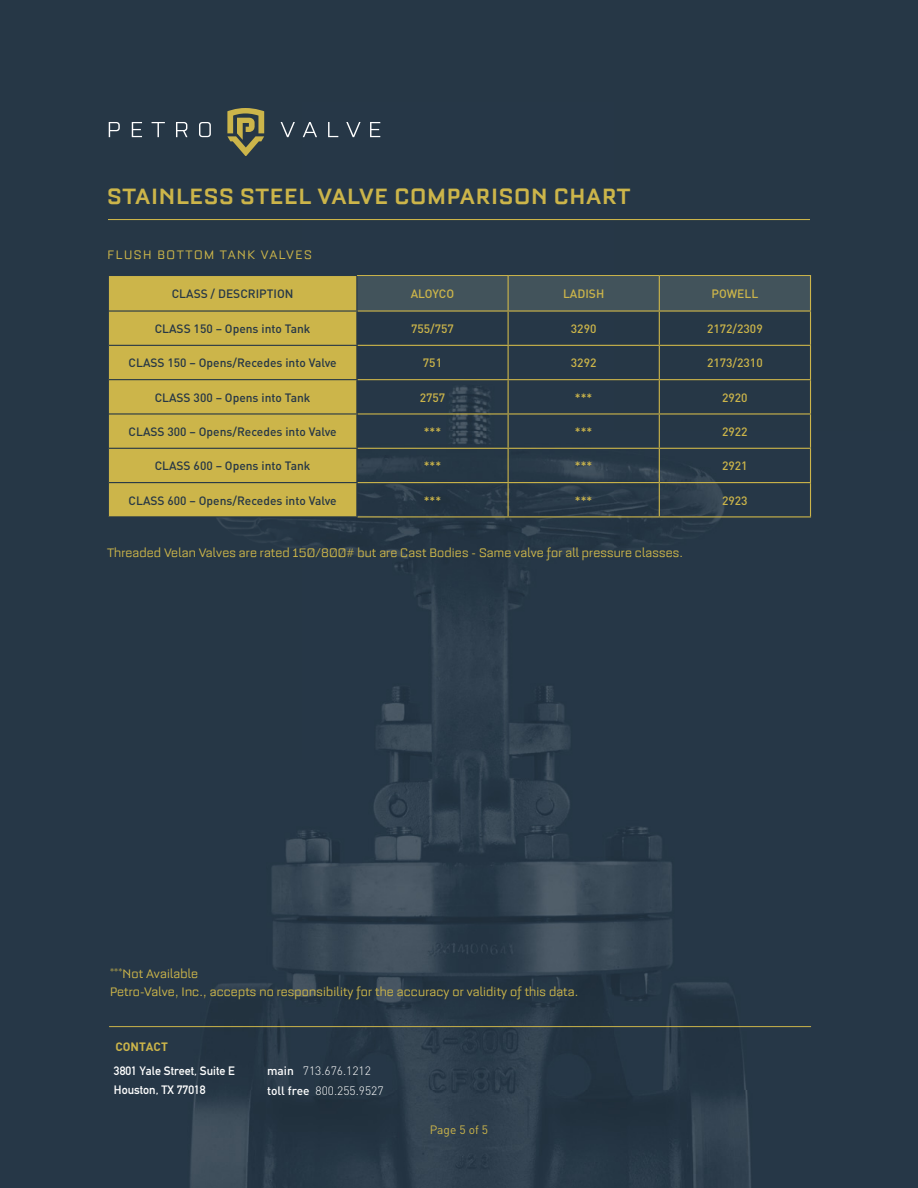
<style>
.page{position:relative;width:918px;height:1188px;background:#263746}
.page>*{position:absolute;margin:0;border:0;box-sizing:border-box;transform-origin:0 0}
.t1{font:700 27px "Bourgeois";letter-spacing:.025em;color:#ccb54a}
.t2{font:15px/18px "Bourgeois";letter-spacing:.01em;color:#ccb54a}
.t3{font:15px "Bourgeois";letter-spacing:.1em;color:#ccb54a}
.t4{font:500 12px "DIN";color:#263746}
.t5{font:500 12px "DIN";color:#ccb54a}
.t6{font:300 12px/19.5px "DIN";color:#fff}
.t7{font:700 12px/18.5px "DIN Alternate";color:#fff}
.t8{font:12px "DIN";color:#ccb54a}
.t9{font:700 12px "DIN";color:#ccb54a}
.s1{font-weight:500}
</style>
<div class="page">
<img style="left:108px;top:122px;width:704px;height:1066px">
<svg style="left:109px;top:108px;width:271px;height:48px"></svg>
<hr style="left:108px;top:219px;width:702px;height:1px;background:#ccb54a">
<div style="left:109px;top:276px;width:247px;height:240px;background:#ccb54a"></div>
<div style="left:357px;top:276px;width:453px;height:34px;background:#42535b"></div>
<hr style="left:508px;top:276px;width:1px;height:34px;background:#ccb54a">
<hr style="left:659px;top:276px;width:1px;height:34px;background:#ccb54a">
<hr style="left:810px;top:276px;width:1px;height:34px;background:#ccb54a">
<hr style="left:357px;top:310px;width:151px;height:2px;background:#ccb54a">
<hr style="left:508px;top:310px;width:151px;height:2px;background:#ccb54a">
<hr style="left:508px;top:312px;width:1px;height:33px;background:#ccb54a">
<hr style="left:659px;top:310px;width:152px;height:2px;background:#ccb54a">
<hr style="left:659px;top:312px;width:1px;height:33px;background:#ccb54a">
<hr style="left:810px;top:312px;width:1px;height:33px;background:#ccb54a">
<hr style="left:357px;top:345px;width:151px;height:1px;background:#ccb54a">
<hr style="left:508px;top:345px;width:151px;height:1px;background:#ccb54a">
<hr style="left:508px;top:346px;width:1px;height:33px;background:#ccb54a">
<hr style="left:659px;top:345px;width:152px;height:1px;background:#ccb54a">
<hr style="left:659px;top:346px;width:1px;height:33px;background:#ccb54a">
<hr style="left:810px;top:346px;width:1px;height:33px;background:#ccb54a">
<hr style="left:357px;top:379px;width:151px;height:1px;background:#ccb54a">
<hr style="left:508px;top:379px;width:151px;height:1px;background:#ccb54a">
<hr style="left:508px;top:380px;width:1px;height:33px;background:#ccb54a">
<hr style="left:659px;top:379px;width:152px;height:1px;background:#ccb54a">
<hr style="left:659px;top:380px;width:1px;height:33px;background:#ccb54a">
<hr style="left:810px;top:380px;width:1px;height:33px;background:#ccb54a">
<hr style="left:357px;top:413px;width:151px;height:2px;background:#ccb54a">
<hr style="left:508px;top:413px;width:151px;height:2px;background:#ccb54a">
<hr style="left:508px;top:415px;width:1px;height:33px;background:#ccb54a">
<hr style="left:659px;top:413px;width:152px;height:2px;background:#ccb54a">
<hr style="left:659px;top:415px;width:1px;height:33px;background:#ccb54a">
<hr style="left:810px;top:415px;width:1px;height:33px;background:#ccb54a">
<hr style="left:357px;top:448px;width:151px;height:1px;background:#ccb54a">
<hr style="left:508px;top:448px;width:151px;height:1px;background:#ccb54a">
<hr style="left:508px;top:449px;width:1px;height:33px;background:#ccb54a">
<hr style="left:659px;top:448px;width:152px;height:1px;background:#ccb54a">
<hr style="left:659px;top:449px;width:1px;height:33px;background:#ccb54a">
<hr style="left:810px;top:449px;width:1px;height:33px;background:#ccb54a">
<hr style="left:357px;top:482px;width:151px;height:1px;background:#ccb54a">
<hr style="left:508px;top:482px;width:151px;height:1px;background:#ccb54a">
<hr style="left:508px;top:483px;width:1px;height:33px;background:#ccb54a">
<hr style="left:659px;top:482px;width:152px;height:1px;background:#ccb54a">
<hr style="left:659px;top:483px;width:1px;height:33px;background:#ccb54a">
<hr style="left:810px;top:483px;width:1px;height:33px;background:#ccb54a">
<hr style="left:357px;top:516px;width:151px;height:1px;background:#ccb54a">
<hr style="left:508px;top:516px;width:151px;height:1px;background:#ccb54a">
<hr style="left:659px;top:516px;width:152px;height:1px;background:#ccb54a">
<hr style="left:357px;top:275px;width:151px;height:1px;background:#ccb54a">
<hr style="left:508px;top:275px;width:151px;height:1px;background:#ccb54a">
<hr style="left:659px;top:275px;width:152px;height:1px;background:#ccb54a">
<hr style="left:108px;top:275px;width:249px;height:1px;background:#263746">
<hr style="left:108px;top:276px;width:1px;height:35px;background:#263746">
<hr style="left:108px;top:311px;width:1px;height:34px;background:#263746">
<hr style="left:108px;top:345px;width:1px;height:35px;background:#263746">
<hr style="left:108px;top:380px;width:1px;height:34px;background:#263746">
<hr style="left:108px;top:414px;width:1px;height:34px;background:#263746">
<hr style="left:108px;top:448px;width:1px;height:35px;background:#263746">
<hr style="left:108px;top:483px;width:1px;height:33px;background:#263746">
<hr style="left:356px;top:276px;width:1px;height:34px;background:#263746">
<hr style="left:109px;top:310px;width:248px;height:2px;background:#263746">
<hr style="left:356px;top:312px;width:1px;height:33px;background:#263746">
<hr style="left:109px;top:345px;width:248px;height:1px;background:#263746">
<hr style="left:356px;top:346px;width:1px;height:33px;background:#263746">
<hr style="left:109px;top:379px;width:248px;height:1px;background:#263746">
<hr style="left:356px;top:380px;width:1px;height:33px;background:#263746">
<hr style="left:109px;top:413px;width:248px;height:2px;background:#263746">
<hr style="left:356px;top:415px;width:1px;height:33px;background:#263746">
<hr style="left:109px;top:448px;width:248px;height:1px;background:#263746">
<hr style="left:356px;top:449px;width:1px;height:33px;background:#263746">
<hr style="left:109px;top:482px;width:248px;height:1px;background:#263746">
<hr style="left:356px;top:483px;width:1px;height:33px;background:#263746">
<hr style="left:108px;top:516px;width:249px;height:1px;background:#263746">
<hr style="left:109px;top:1026px;width:702px;height:1px;background:#ccb54a">
<h1 class="t1" style="left:107px;top:183px;width:525px">STAINLESS STEEL VALVE COMPARISON CHART</h1>
<p class="t3" style="left:108px;top:248px;width:206px">FLUSH BOTTOM TANK VALVES</p>
<p class="t4" style="left:172px;top:286px;width:123px">CLASS / DESCRIPTION</p>
<p class="t5" style="left:411px;top:286px;width:45px">ALOYCO</p>
<p class="t5" style="left:563px;top:286px;width:43px">LADISH</p>
<p class="t5" style="left:712px;top:286px;width:48px">POWELL</p>
<p class="t4" style="left:155px;top:321px;width:157px">CLASS 150 – Opens into Tank</p>
<p class="t5" style="left:411px;top:321px;width:44px">755/757</p>
<p class="t5" style="left:571px;top:321px;width:27px">3290</p>
<p class="t5" style="left:707px;top:321px;width:57px">2172/2309</p>
<p class="t4" style="left:129px;top:355px;width:210px">CLASS 150 – Opens/Recedes into Valve</p>
<p class="t5" style="left:423px;top:355px;width:21px">751</p>
<p class="t5" style="left:571px;top:355px;width:27px">3292</p>
<p class="t5" style="left:707px;top:355px;width:57px">2173/2310</p>
<p class="t4" style="left:155px;top:389px;width:157px">CLASS 300 – Opens into Tank</p>
<p class="t5" style="left:420px;top:389px;width:27px">2757</p>
<p class="t5" style="left:575px;top:389px;width:19px">***</p>
<p class="t5" style="left:722px;top:389px;width:27px">2920</p>
<p class="t4" style="left:129px;top:424px;width:210px">CLASS 300 – Opens/Recedes into Valve</p>
<p class="t5" style="left:424px;top:424px;width:19px">***</p>
<p class="t5" style="left:575px;top:424px;width:19px">***</p>
<p class="t5" style="left:722px;top:424px;width:27px">2922</p>
<p class="t4" style="left:155px;top:458px;width:157px">CLASS 600 – Opens into Tank</p>
<p class="t5" style="left:424px;top:458px;width:19px">***</p>
<p class="t5" style="left:575px;top:458px;width:19px">***</p>
<p class="t5" style="left:722px;top:458px;width:27px">2921</p>
<p class="t4" style="left:129px;top:492px;width:210px">CLASS 600 – Opens/Recedes into Valve</p>
<p class="t5" style="left:424px;top:492px;width:19px">***</p>
<p class="t5" style="left:575px;top:492px;width:19px">***</p>
<p class="t5" style="left:722px;top:492px;width:27px">2923</p>
<p class="t2" style="left:107px;top:544px;width:577px">Threaded Velan Valves are rated 150/800# but are Cast Bodies - Same valve for all pressure classes.</p>
<p class="t2" style="left:110px;top:965px;width:470px"><sup>***</sup>Not Available<br>Petro-Valve, Inc., accepts no responsibility for the accuracy or validity of this data.</p>
<p class="t9" style="left:115px;top:1039px;width:54px">CONTACT</p>
<p class="t7" style="left:114px;top:1061px;width:122px">3801 Yale Street, Suite E<br>Houston, TX 77018</p>
<p class="t6" style="left:267px;top:1061px;width:118px"><span class="s1">main</span> 713.676.1212 <span class="s1">toll free</span> 800.255.9527</p>
<p class="t8" style="left:430px;top:1123px;width:60px">Page 5 of 5</p>
</div>
